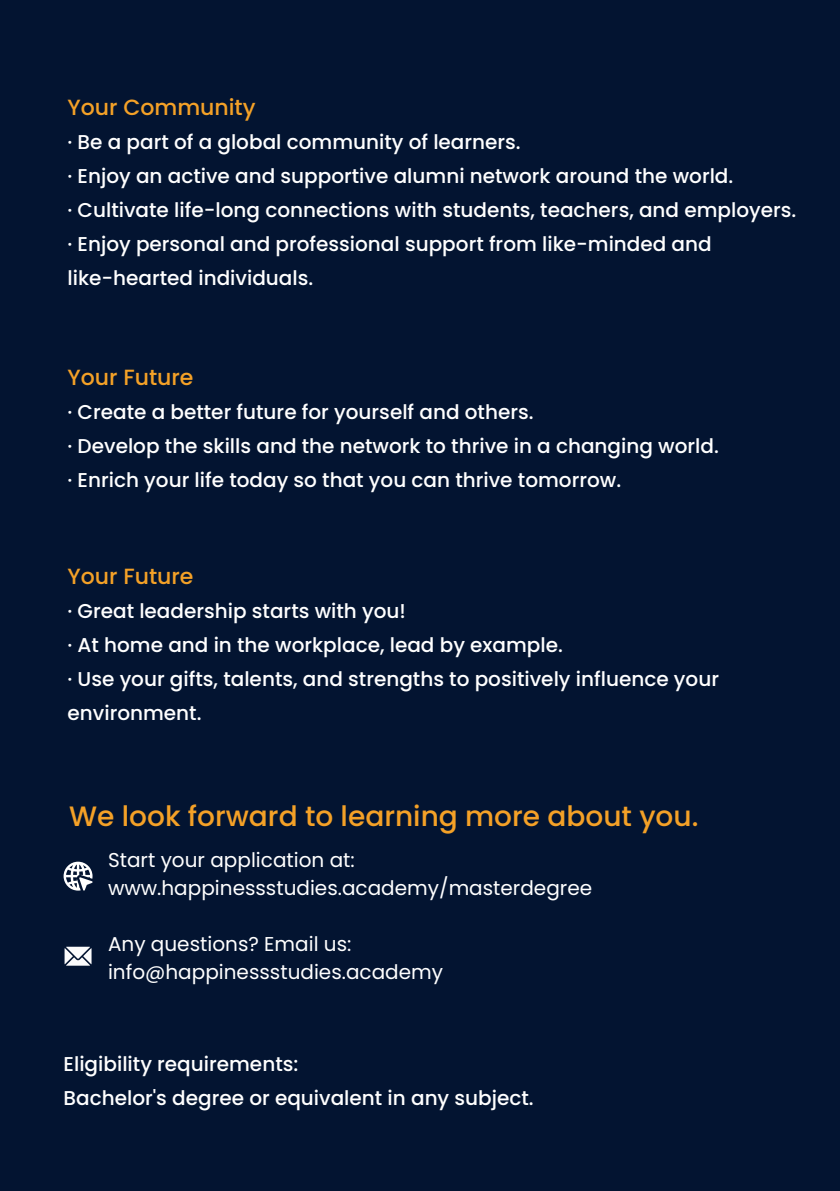
<style>
.page{position:relative;width:840px;height:1191px;background:#fff}
.page>*{position:absolute;margin:0;border:0;box-sizing:border-box;transform-origin:0 0}
.t1{font:500 28px "Poppins";color:#f4a127}
.t2{font:500 22px "Poppins";color:#f4a127}
.t3{font:500 20px/34px "Poppins";color:#fff}
.t4{font:20px/28px "Poppins";color:#fff}
</style>
<div class="page">
<div style="left:0;top:0;width:839px;height:1191px;background:#031431"></div>
<svg style="left:64px;top:861px;width:28px;height:29px"></svg>
<svg style="left:64px;top:946px;width:27px;height:19px"></svg>
<p class="t2" style="left:67px;top:95px;width:189px">Your Community</p>
<p class="t3" style="left:67px;top:125px;width:730px">· Be a part of a global community of learners.<br>· Enjoy an active and supportive alumni network around the world.<br>· Cultivate life-long connections with students, teachers, and employers. · Enjoy personal and professional support from like-minded and like-hearted individuals.</p>
<p class="t2" style="left:67px;top:364px;width:127px">Your Future</p>
<p class="t3" style="left:67px;top:395px;width:652px">· Create a better future for yourself and others.<br>· Develop the skills and the network to thrive in a changing world. · Enrich your life today so that you can thrive tomorrow.</p>
<p class="t2" style="left:67px;top:564px;width:127px">Your Future</p>
<p class="t3" style="left:67px;top:594px;width:652px">· Great leadership starts with you!<br>· At home and in the workplace, lead by example.<br>· Use your gifts, talents, and strengths to positively influence your environment.</p>
<h1 class="t1" style="left:69px;top:800px;width:630px">We look forward to learning more about you.</h1>
<p class="t4" style="left:108px;top:846px;width:485px">Start your application at: www.happinessstudies.academy/masterdegree</p>
<p class="t4" style="left:108px;top:930px;width:336px">Any questions? Email us: info@happinessstudies.academy</p>
<p class="t3" style="left:64px;top:1046px;width:471px">Eligibility requirements:<br>Bachelor's degree or equivalent in any subject.</p>
</div>
